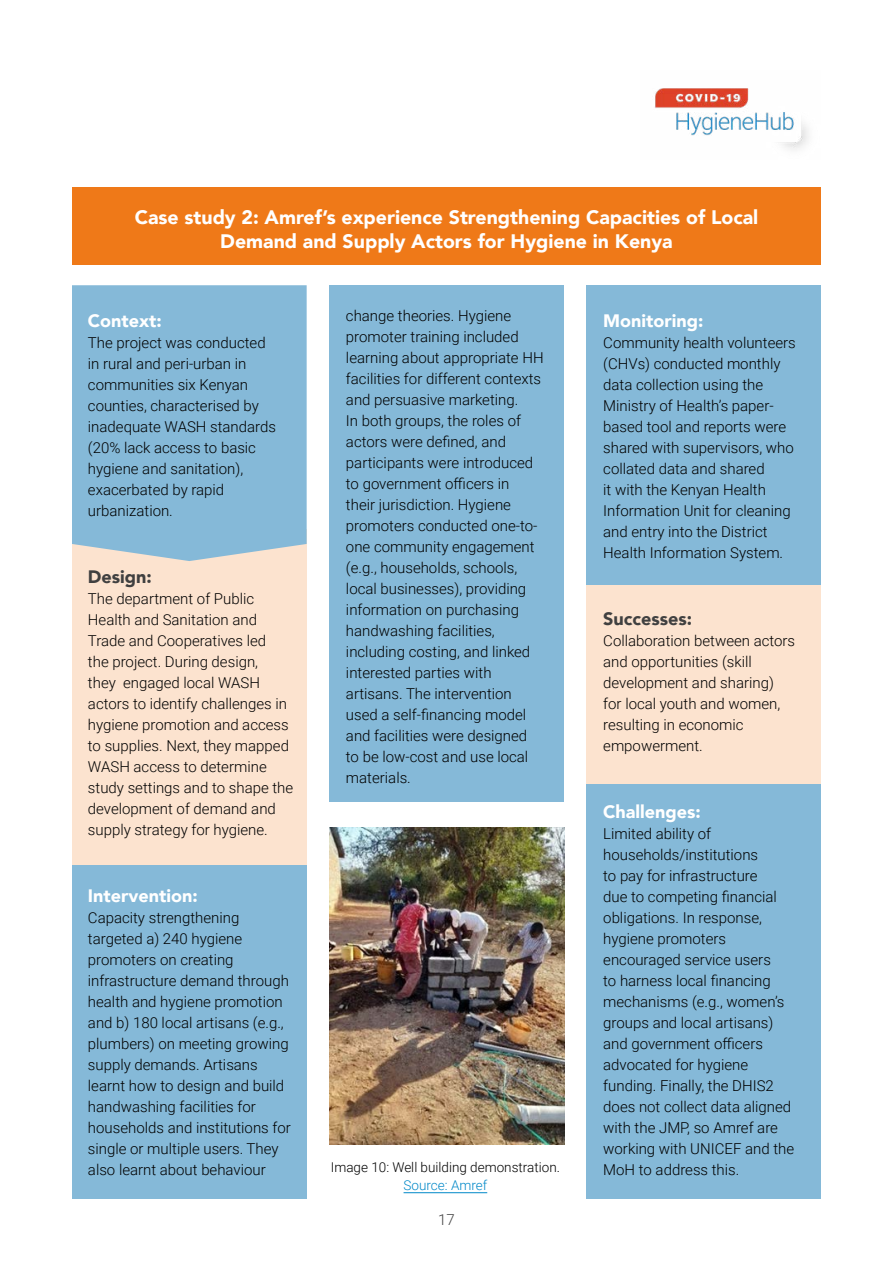
<style>
.page{position:relative;width:893px;height:1263px;background:#fff}
.page>*{position:absolute;margin:0;border:0;box-sizing:border-box;transform-origin:0 0}
.t1{font:900 19.5px/23.4px "Avenir";color:#fff;text-align:center}
.t2{font:900 18px "Avenir";color:#fff}
.t3{font:900 18px "Avenir";color:#404040}
.t4{font:300 15px/21px "Roboto";color:#000}
.t5{font:300 15px "Roboto";color:#404040}
.t6{font:300 13.5px "Roboto";color:#000}
.t7{font:300 13.5px "Roboto";color:#0088c8}
</style>
<div class="page">
<img style="left:655px;top:88px;width:154px;height:62px">
<div style="left:586px;top:568px;width:235px;height:279px;background:#fce3cf"></div>
<div style="left:72px;top:529px;width:235px;height:408px;background:#fce3cf"></div>
<div style="left:329px;top:285px;width:235px;height:517px;background:#85b9d8"></div>
<hr style="left:404px;top:1192px;width:83px;height:1px;background:#0088c8">
<div style="left:586px;top:285px;width:235px;height:300px;background:#85b9d8"></div>
<div style="left:72px;top:865px;width:235px;height:334px;background:#85b9d8"></div>
<div style="left:586px;top:784px;width:235px;height:415px;background:#85b9d8"></div>
<div style="left:72px;top:285px;width:235px;height:276px;background:#85b9d8"></div>
<div style="left:72px;top:187px;width:749px;height:78px;background:#ef7918"></div>
<img style="left:330px;top:827px;width:235px;height:317px">
<h1 class="t1" style="left:135px;top:205px;width:625px">Case study 2: Amref’s experience Strengthening Capacities of Local<br>Demand and Supply Actors for Hygiene in Kenya</h1>
<p class="t2" style="left:88px;top:306px;width:75px">Context:</p>
<p class="t4" style="left:88px;top:332px;width:190px">The project was conducted in rural and peri-urban in communities six Kenyan counties, characterised by inadequate WASH standards (20% lack access to basic hygiene and sanitation), exacerbated by rapid urbanization.</p>
<p class="t3" style="left:88px;top:561px;width:66px">Design:</p>
<p class="t4" style="left:88px;top:587px;width:207px">The department of Public<br>Health and Sanitation and<br>Trade and Cooperatives led<br>the project. During design,<br>they engaged local WASH actors to identify challenges in hygiene promotion and access to supplies. Next, they mapped<br>WASH access to determine study settings and to shape the development of demand and supply strategy for hygiene.</p>
<p class="t2" style="left:88px;top:880px;width:111px">Intervention:</p>
<p class="t4" style="left:88px;top:906px;width:204px">Capacity strengthening targeted a) 240 hygiene promoters on creating infrastructure demand through health and hygiene promotion and b) 180 local artisans (e.g., plumbers) on meeting growing supply demands. Artisans learnt how to design and build handwashing facilities for households and institutions for single or multiple users. They also learnt about behaviour</p>
<p class="t4" style="left:346px;top:304px;width:199px">change theories. Hygiene promoter training included learning about appropriate HH facilities for different contexts and persuasive marketing.<br>In both groups, the roles of actors were defined, and participants were introduced to government officers in<br>their jurisdiction. Hygiene promoters conducted one-to&shy;one community engagement (e.g., households, schools, local businesses), providing information on purchasing handwashing facilities, including costing, and linked interested parties with artisans. The intervention used a self-financing model and facilities were designed to be low-cost and use local materials.</p>
<p class="t6" style="left:331px;top:1157px;width:231px">Image 10: Well building demonstration.</p>
<p class="t7" style="left:404px;top:1175px;width:85px">Source: Amref</p>
<p class="t5" style="left:438px;top:1209px;width:18px">17</p>
<p class="t2" style="left:603px;top:306px;width:102px">Monitoring:</p>
<p class="t4" style="left:603px;top:332px;width:194px">Community health volunteers (CHVs) conducted monthly data collection using the<br>Ministry of Health’s paper&shy;based tool and reports were shared with supervisors, who collated data and shared<br>it with the Kenyan Health<br>Information Unit for cleaning and entry into the District<br>Health Information System.</p>
<p class="t3" style="left:603px;top:603px;width:91px">Successes:</p>
<p class="t4" style="left:603px;top:629px;width:193px">Collaboration between actors and opportunities (skill development and sharing) for local youth and women, resulting in economic empowerment.</p>
<p class="t2" style="left:603px;top:796px;width:99px">Challenges:</p>
<p class="t4" style="left:603px;top:822px;width:192px">Limited ability of households/institutions<br>to pay for infrastructure<br>due to competing financial obligations. In response, hygiene promoters encouraged service users<br>to harness local financing mechanisms (e.g., women’s groups and local artisans) and government officers advocated for hygiene funding. Finally, the DHIS2 does not collect data aligned with the JMP, so Amref are working with UNICEF and the<br>MoH to address this.</p>
</div>
